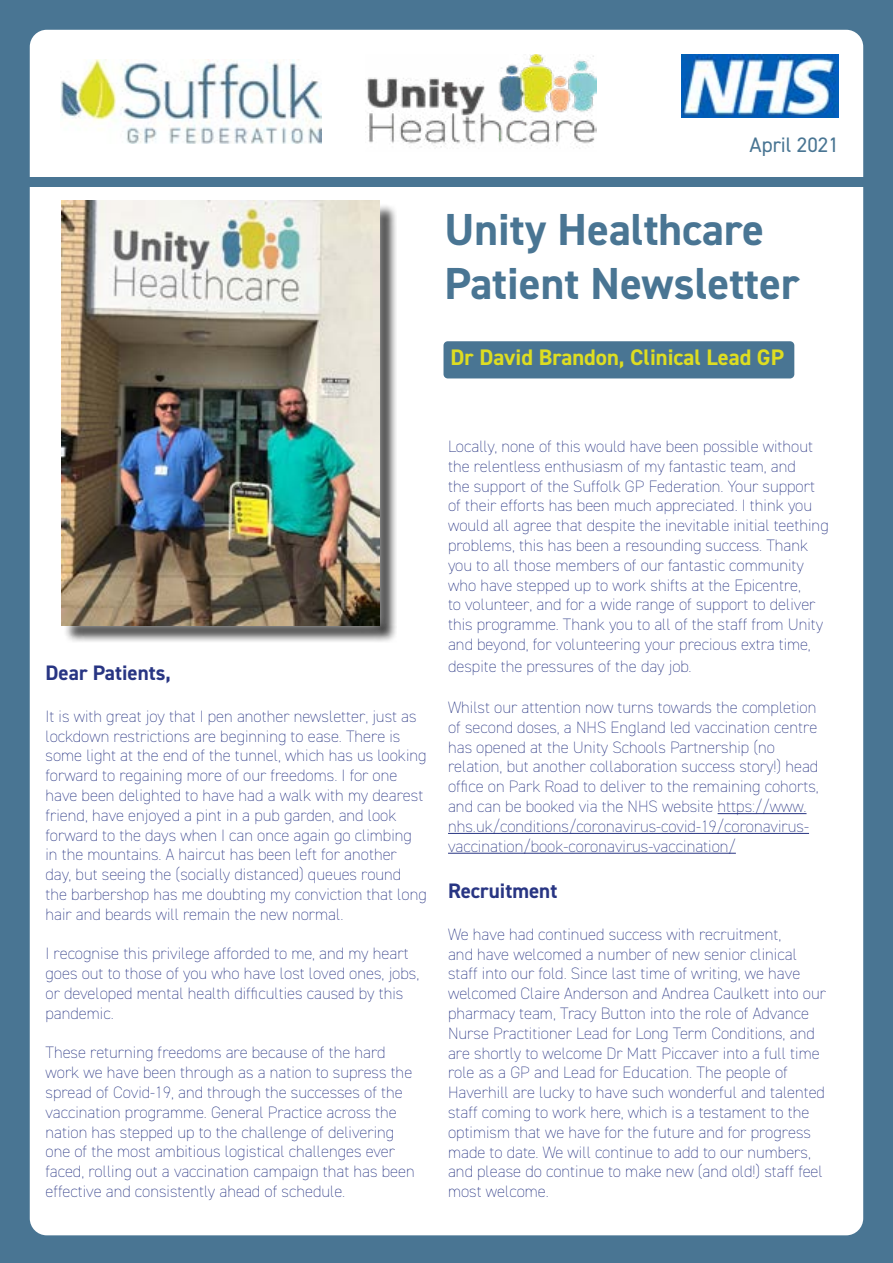
<style>
.page{position:relative;width:893px;height:1263px;background:#497593}
.page>*{position:absolute;margin:0;border:0;box-sizing:border-box;transform-origin:0 0}
.t1{font:700 45px/54px "DIN2014";color:#497593}
.t2{font:700 22.5px "DIN2014";color:#dedd21}
.t3{font:700 21px "DIN2014";color:#283583}
.t4{font:21px "DIN2014";color:#497593}
.t5{font:200 16.5px/19.8px "DIN2014";color:#283583}
</style>
<div class="page">
<div style="left:30px;top:30px;width:833px;height:1205px;background:#fff;border-radius:17px"></div>
<img style="left:60px;top:59px;width:261px;height:84px">
<img style="left:681px;top:54px;width:158px;height:64px">
<div style="left:443px;top:341px;width:351px;height:37px;background:#497593;border-radius:4px"></div>
<hr style="left:718px;top:813px;width:88px;height:1px;background:#283583">
<hr style="left:448px;top:833px;width:361px;height:1px;background:#283583">
<hr style="left:448px;top:853px;width:288px;height:1px;background:#283583">
<div style="left:0;top:177px;width:893px;height:10px;background:#497593"></div>
<img style="left:367px;top:54px;width:229px;height:95px">
<div style="left:64px;top:203px;width:333px;height:440px;background:#000;opacity:.75"></div>
<div style="left:52px;top:191px;width:337px;height:444px;background:#fff;opacity:.75"></div>
<img style="left:62px;top:201px;width:317px;height:424px">
<p class="t4" style="left:749px;top:132px;width:91px">April 2021</p>
<h1 class="t1" style="left:445px;top:202px;width:356px">Unity Healthcare<br>Patient Newsletter</h1>
<h2 class="t2" style="left:450px;top:342px;width:335px">Dr David Brandon, Clinical Lead GP</h2>
<p class="t3" style="left:45px;top:659px;width:127px">Dear Patients,</p>
<p class="t5" style="left:45px;top:706px;width:383px">It is with great joy that I pen another newsletter, just as lockdown restrictions are beginning to ease. There is some light at the end of the tunnel, which has us looking forward to regaining more of our freedoms. I for one have been delighted to have had a walk with my dearest friend, have enjoyed a pint in a pub garden, and look forward to the days when I can once again go climbing in the mountains. A haircut has been left for another day, but seeing the (socially distanced) queues round the barbershop has me doubting my conviction that long hair and beards will remain the new normal.</p>
<p class="t5" style="left:45px;top:944px;width:375px">I recognise this privilege afforded to me, and my heart goes out to those of you who have lost loved ones, jobs, or developed mental health difficulties caused by this pandemic.</p>
<p class="t5" style="left:45px;top:1043px;width:371px">These returning freedoms are because of the hard work we have been through as a nation to supress the spread of Covid-19, and through the successes of the vaccination programme. General Practice across the nation has stepped up to the challenge of delivering one of the most ambitious logistical challenges ever faced, rolling out a vaccination campaign that has been effective and consistently ahead of schedule.</p>
<p class="t5" style="left:448px;top:436px;width:382px">Locally, none of this would have been possible without the relentless enthusiasm of my fantastic team, and<br>the support of the Suffolk GP Federation. Your support of their efforts has been much appreciated. I think you would all agree that despite the inevitable initial teething problems, this has been a resounding success. Thank you to all those members of our fantastic community who have stepped up to work shifts at the Epicentre,<br>to volunteer, and for a wide range of support to deliver this programme. Thank you to all of the staff from Unity and beyond, for volunteering your precious extra time,</p>
<p class="t5" style="left:448px;top:656px;width:245px">despite the pressures of the day job.</p>
<p class="t5" style="left:448px;top:697px;width:372px">Whilst our attention now turns towards the completion of second doses, a NHS England led vaccination centre has opened at the Unity Schools Partnership (no relation, but another collaboration success story!) head office on Park Road to deliver to the remaining cohorts, and can be booked via the NHS website https://www. nhs.uk/conditions/coronavirus-covid-19/coronavirus&shy;vaccination/book-coronavirus-vaccination/</p>
<p class="t3" style="left:448px;top:877px;width:111px">Recruitment</p>
<p class="t5" style="left:448px;top:924px;width:379px">We have had continued success with recruitment,<br>and have welcomed a number of new senior clinical staff into our fold. Since last time of writing, we have welcomed Claire Anderson and Andrea Caulkett into our pharmacy team, Tracy Button into the role of Advance Nurse Practitioner Lead for Long Term Conditions, and are shortly to welcome Dr Matt Piccaver into a full time role as a GP and Lead for Education. The people of Haverhill are lucky to have such wonderful and talented staff coming to work here, which is a testament to the optimism that we have for the future and for progress made to date. We will continue to add to our numbers, and please do continue to make new (and old!) staff feel most welcome.</p>
</div>
